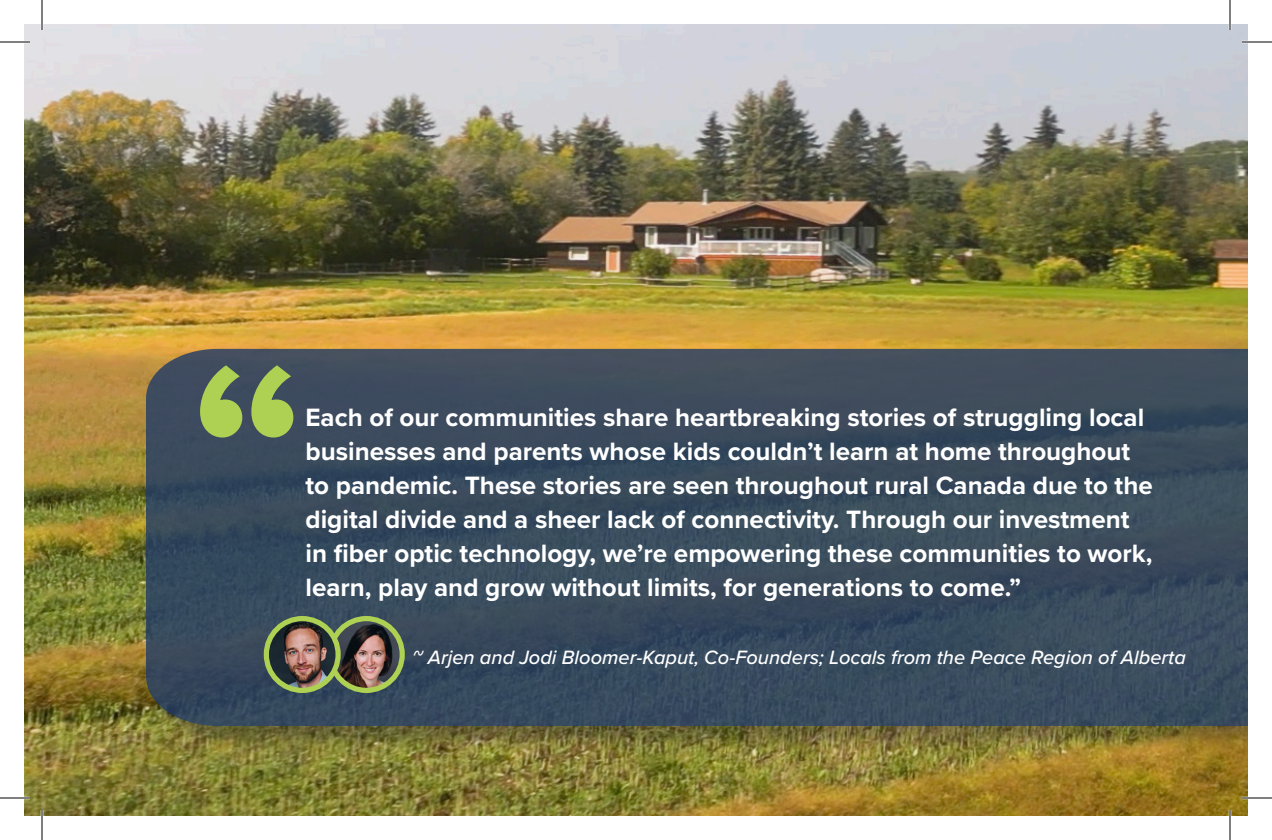
<style>
.page{position:relative;width:1272px;height:840px;background:#fff}
.page>*{position:absolute;margin:0;border:0;box-sizing:border-box;transform-origin:0 0}
.t1{font:700 251.6px "Proxima Nova";color:#aed153}
.Big_Quote{font:700 26px/34px "Proxima Nova";color:#fff}
.t2{font:italic 500 20px "Proxima Nova";color:#fff}
</style>
<div class="page">
<img style="left:24px;top:24px;width:1224px;height:792px">
<div style="left:149px;top:352px;width:1099px;height:399px;background:#231f20;opacity:.45"></div>
<svg style="left:146px;top:349px;width:1102px;height:377px;background:#3a4b5c"></svg>
<img style="left:330px;top:619px;width:72px;height:71px">
<div style="left:328px;top:616px;width:77px;height:77px;border:5px solid #aed153;border-radius:50%"></div>
<img style="left:266px;top:619px;width:72px;height:71px;border-radius:36px">
<div style="left:264px;top:616px;width:77px;height:77px;border:5px solid #aed153;border-radius:50%"></div>
<hr style="left:0;top:41px;width:30px;height:2px;background:#fff">
<hr style="left:1242px;top:41px;width:30px;height:2px;background:#fff">
<hr style="left:0;top:797px;width:30px;height:2px;background:#fff">
<hr style="left:1242px;top:797px;width:30px;height:2px;background:#fff">
<hr style="left:41px;top:0;width:2px;height:30px;background:#fff">
<hr style="left:41px;top:810px;width:2px;height:30px;background:#fff">
<hr style="left:1229px;top:0;width:2px;height:30px;background:#fff">
<hr style="left:1229px;top:810px;width:2px;height:30px;background:#fff">
<hr style="left:0;top:42px;width:30px;height:1px;background:#000">
<hr style="left:1242px;top:42px;width:30px;height:1px;background:#000">
<hr style="left:0;top:798px;width:30px;height:1px;background:#000">
<hr style="left:1242px;top:798px;width:30px;height:1px;background:#000">
<hr style="left:42px;top:0;width:1px;height:30px;background:#000">
<hr style="left:42px;top:810px;width:1px;height:30px;background:#000">
<hr style="left:1230px;top:0;width:1px;height:30px;background:#000">
<hr style="left:1230px;top:810px;width:1px;height:30px;background:#000">
<p class="t1" style="left:190px;top:264px;width:117px">“</p>
<p class="Big_Quote" style="left:305px;top:400px;width:849px">Each of our communities share heartbreaking stories of struggling local businesses and parents whose kids couldn’t learn at home throughout to pandemic. These stories are seen throughout rural Canada due to the digital divide and a sheer lack of connectivity. Through our investment in fiber optic technology, we’re empowering these communities to work, learn, play and grow without limits, for generations to come.”</p>
<p class="t2" style="left:412px;top:643px;width:775px">~ Arjen and Jodi Bloomer-Kaput, Co-Founders; Locals from the Peace Region of Alberta</p>
</div>
